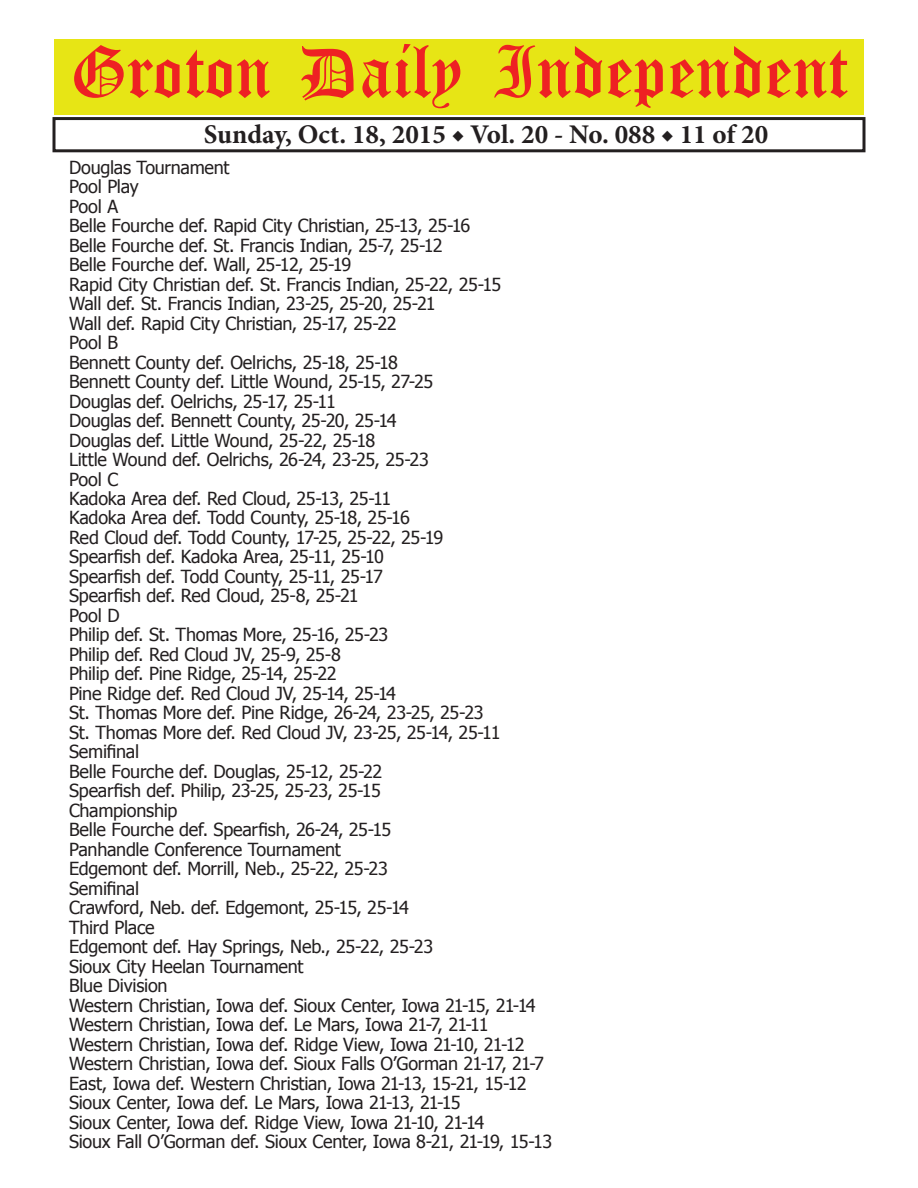
<style>
.page{position:relative;width:918px;height:1188px;background:#fff}
.page>*{position:absolute;margin:0;border:0;box-sizing:border-box;transform-origin:0 0}
.t1{font:54px "Old English Five";color:#ee2123}
.t2{font:700 27px "Minion Pro";color:#231f20}
.t3{font:18px/19.5px "Tahoma";letter-spacing:-.015em;color:#231f20}
</style>
<div class="page">
<div style="left:52px;top:117px;width:814px;height:35px;border:3px solid #231f20"></div>
<div style="left:54px;top:40px;width:810px;height:75px;background:#e7e515"></div>
<h1 class="t1" style="left:70px;top:47px;width:779px">Groton Daily Independent</h1>
<h2 class="t2" style="left:204px;top:116px;width:566px">Sunday, Oct. 18, 2015 ◆ Vol. 20 - No. 088 ◆ 11 of 20</h2>
<p class="t3" style="left:69px;top:156px;width:485px">Douglas Tournament<br>Pool Play<br>Pool A<br>Belle Fourche def. Rapid City Christian, 25-13, 25-16<br>Belle Fourche def. St. Francis Indian, 25-7, 25-12<br>Belle Fourche def. Wall, 25-12, 25-19<br>Rapid City Christian def. St. Francis Indian, 25-22, 25-15<br>Wall def. St. Francis Indian, 23-25, 25-20, 25-21<br>Wall def. Rapid City Christian, 25-17, 25-22<br>Pool B<br>Bennett County def. Oelrichs, 25-18, 25-18<br>Bennett County def. Little Wound, 25-15, 27-25<br>Douglas def. Oelrichs, 25-17, 25-11<br>Douglas def. Bennett County, 25-20, 25-14<br>Douglas def. Little Wound, 25-22, 25-18<br>Little Wound def. Oelrichs, 26-24, 23-25, 25-23<br>Pool C<br>Kadoka Area def. Red Cloud, 25-13, 25-11<br>Kadoka Area def. Todd County, 25-18, 25-16<br>Red Cloud def. Todd County, 17-25, 25-22, 25-19<br>Spearfish def. Kadoka Area, 25-11, 25-10<br>Spearfish def. Todd County, 25-11, 25-17<br>Spearfish def. Red Cloud, 25-8, 25-21<br>Pool D<br>Philip def. St. Thomas More, 25-16, 25-23<br>Philip def. Red Cloud JV, 25-9, 25-8<br>Philip def. Pine Ridge, 25-14, 25-22<br>Pine Ridge def. Red Cloud JV, 25-14, 25-14<br>St. Thomas More def. Pine Ridge, 26-24, 23-25, 25-23<br>St. Thomas More def. Red Cloud JV, 23-25, 25-14, 25-11<br>Semifinal<br>Belle Fourche def. Douglas, 25-12, 25-22<br>Spearfish def. Philip, 23-25, 25-23, 25-15<br>Championship<br>Belle Fourche def. Spearfish, 26-24, 25-15<br>Panhandle Conference Tournament<br>Edgemont def. Morrill, Neb., 25-22, 25-23<br>Semifinal<br>Crawford, Neb. def. Edgemont, 25-15, 25-14<br>Third Place<br>Edgemont def. Hay Springs, Neb., 25-22, 25-23<br>Sioux City Heelan Tournament<br>Blue Division<br>Western Christian, Iowa def. Sioux Center, Iowa 21-15, 21-14<br>Western Christian, Iowa def. Le Mars, Iowa 21-7, 21-11<br>Western Christian, Iowa def. Ridge View, Iowa 21-10, 21-12<br>Western Christian, Iowa def. Sioux Falls O’Gorman 21-17, 21-7<br>East, Iowa def. Western Christian, Iowa 21-13, 15-21, 15-12<br>Sioux Center, Iowa def. Le Mars, Iowa 21-13, 21-15<br>Sioux Center, Iowa def. Ridge View, Iowa 21-10, 21-14<br>Sioux Fall O’Gorman def. Sioux Center, Iowa 8-21, 21-19, 15-13</p>
</div>
